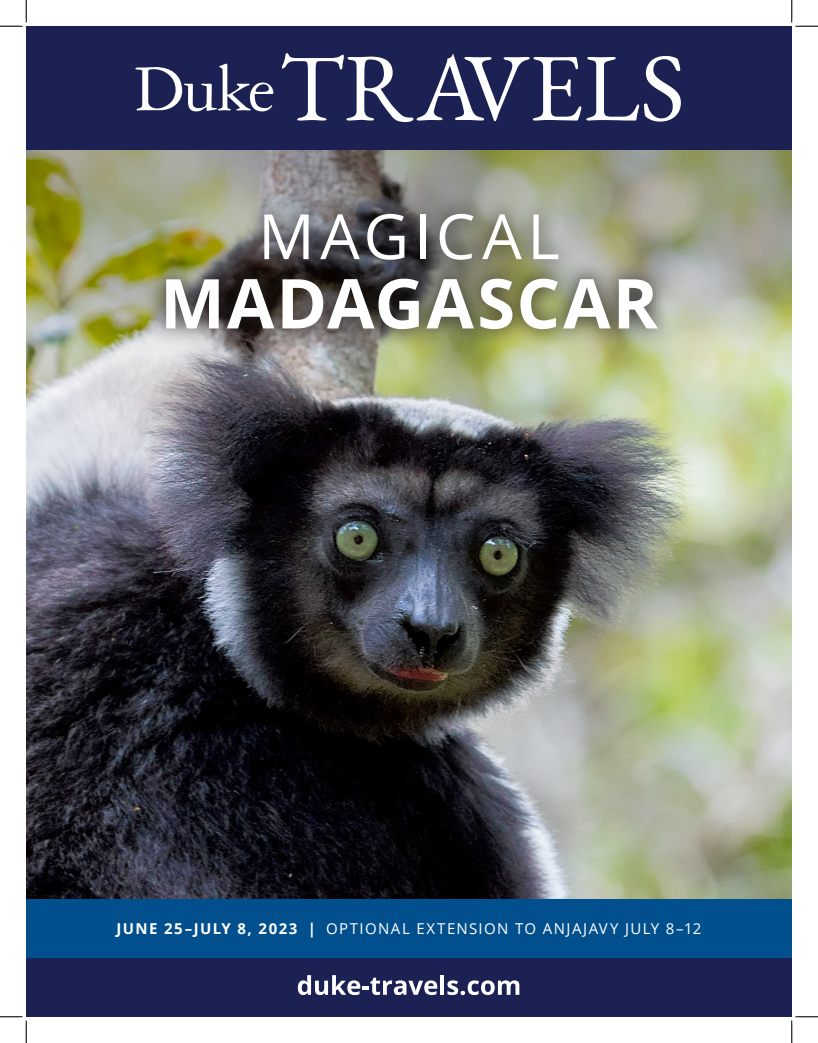
<style>
.page{position:relative;width:818px;height:1043px;background:#fff}
.page>*{position:absolute;margin:0;border:0;box-sizing:border-box;transform-origin:0 0}
.t1{font:700 68.75px "Open Sans";letter-spacing:.03em;color:#fff}
.t2{font:62.5px "Open Sans";letter-spacing:.085em;color:#fff}
.t3{font:15px "Open Sans";letter-spacing:.09em;color:#fff}
.s1{font-weight:700}
</style>
<div class="page">
<img style="left:26px;top:514px;width:765px;height:385px">
<img style="left:26px;top:149px;width:765px;height:365px">
<img style="left:147px;top:195px;width:527px;height:153px">
<div style="left:26px;top:958px;width:765px;height:58px;background:#1b2152"></div>
<svg style="left:298px;top:975px;width:139px;height:20px"></svg>
<hr style="left:440px;top:975px;width:4px;height:19px;background:#fff">
<svg style="left:447px;top:980px;width:72px;height:15px"></svg>
<div style="left:26px;top:899px;width:765px;height:59px;background:#014f8d"></div>
<div style="left:26px;top:26px;width:765px;height:123px;background:#1b2152"></div>
<svg style="left:135px;top:64px;width:138px;height:47px"></svg>
<svg style="left:282px;top:53px;width:398px;height:69px"></svg>
<svg style="left:0;top:0;width:27px;height:27px"></svg>
<svg style="left:0;top:1016px;width:27px;height:26px"></svg>
<svg style="left:791px;top:0;width:27px;height:27px"></svg>
<svg style="left:790px;top:1015px;width:28px;height:27px"></svg>
<p class="t2" style="left:258px;top:194px;width:303px">MAGICAL</p>
<p class="t1" style="left:160px;top:255px;width:499px">MADAGASCAR</p>
<p class="t3" style="left:116px;top:918px;width:586px"><span class="s1">JUNE 25–JULY 8, 2023 |</span> OPTIONAL EXTENSION TO ANJAJAVY JULY 8–12</p>
</div>
